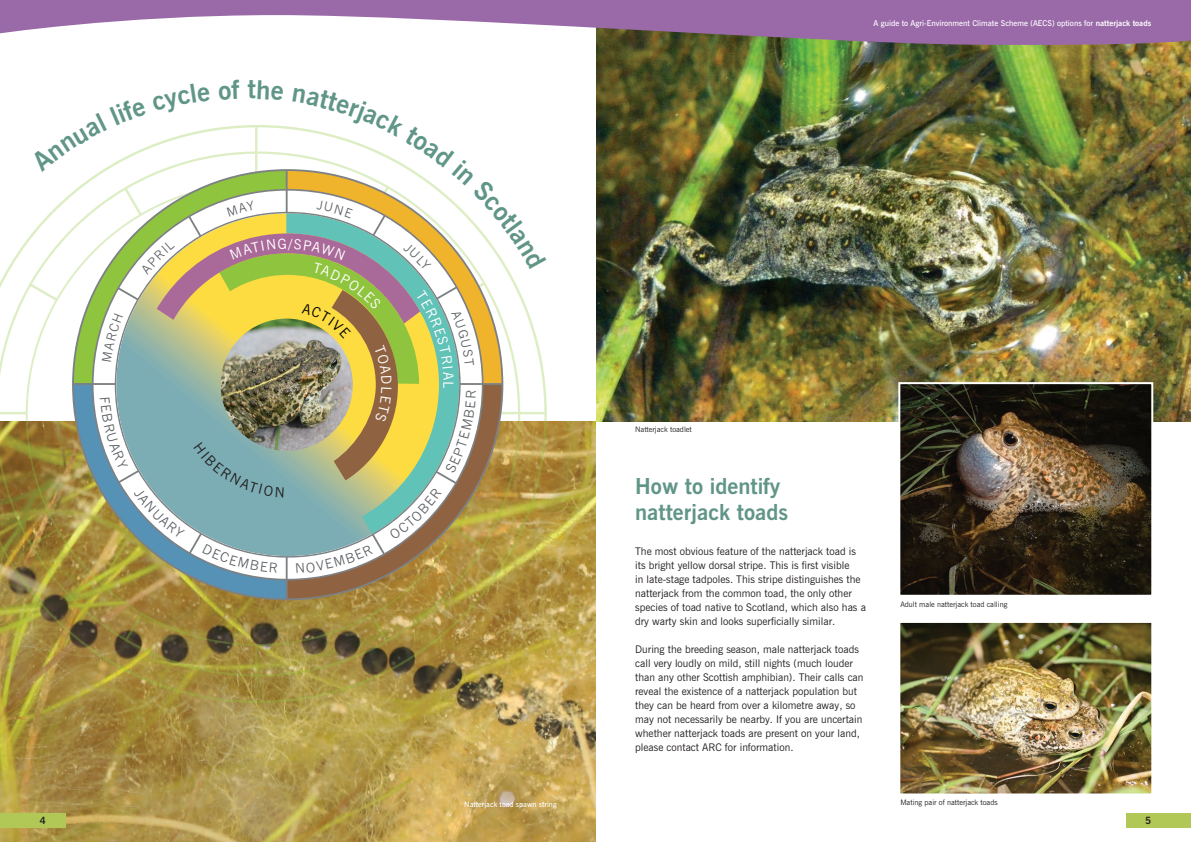
<style>
.page{position:relative;width:1191px;height:842px;background:#fff}
.page>*{position:absolute;margin:0;border:0;box-sizing:border-box;transform-origin:0 0}
.t1{font:700 26px "News Gothic BT";color:#609587}
.t2{font:700 22px/26px "News Gothic BT";color:#609587}
.t3{font:10.5px/14px "News Gothic BT";color:#231f20}
.t4{font:700 10px "News Gothic BT";color:#231f20}
.t5{font:600 8px "News Gothic BT";color:#fff}
.t6{font:7.5px "News Gothic BT";color:#231f20}
.t7{font:600 7.5px "News Gothic BT";color:#fff}
.s1{font-weight:700}
</style>
<div class="page">
<div style="left:1125px;top:814px;width:66px;height:14px;background:#b2c856"></div>
<img style="left:596px;top:47px;width:595px;height:374px">
<svg style="left:0;top:0;width:1191px;height:47px;fill:#9969a8"></svg>
<img style="left:0;top:421px;width:595px;height:421px">
<img style="left:0;top:236px;width:547px;height:467px">
<svg style="left:72px;top:573px;width:431px;height:27px;background:#9d8d56"></svg>
<img style="left:897px;top:381px;width:257px;height:214px">
<img style="left:900px;top:622px;width:252px;height:172px">
<div style="left:0;top:814px;width:65px;height:14px;background:#b2c856"></div>
<svg style="left:30px;top:125px;width:516px;height:448px"></svg>
<h1 class="t1" style="left:247px;top:73px;width:10px">t</h1>
<p class="t4" style="left:40px;top:814px;width:8px">4</p>
<p class="t5" style="left:873px;top:18px;width:279px">A guide to Agri-Environment Climate Scheme (AECS) options for <span class="s1">natterjack toads</span></p>
<p class="t6" style="left:635px;top:424px;width:58px">Natterjack toadlet</p>
<h2 class="t2" style="left:635px;top:472px;width:154px">How to identify natterjack toads</h2>
<p class="t3" style="left:635px;top:544px;width:232px">The most obvious feature of the natterjack toad is its bright yellow dorsal stripe. This is first visible<br>in late-stage tadpoles. This stripe distinguishes the natterjack from the common toad, the only other species of toad native to Scotland, which also has a dry warty skin and looks superficially similar.</p>
<p class="t3" style="left:635px;top:642px;width:230px">During the breeding season, male natterjack toads call very loudly on mild, still nights (much louder than any other Scottish amphibian). Their calls can reveal the existence of a natterjack population but they can be heard from over a kilometre away, so may not necessarily be nearby. If you are uncertain whether natterjack toads are present on your land, please contact ARC for information.</p>
<p class="t6" style="left:900px;top:599px;width:108px">Adult male natterjack toad calling</p>
<p class="t7" style="left:464px;top:800px;width:94px">Natterjack toad spawn string</p>
<p class="t6" style="left:900px;top:798px;width:99px">Mating pair of natterjack toads</p>
<p class="t4" style="left:1145px;top:814px;width:8px">5</p>
</div>
